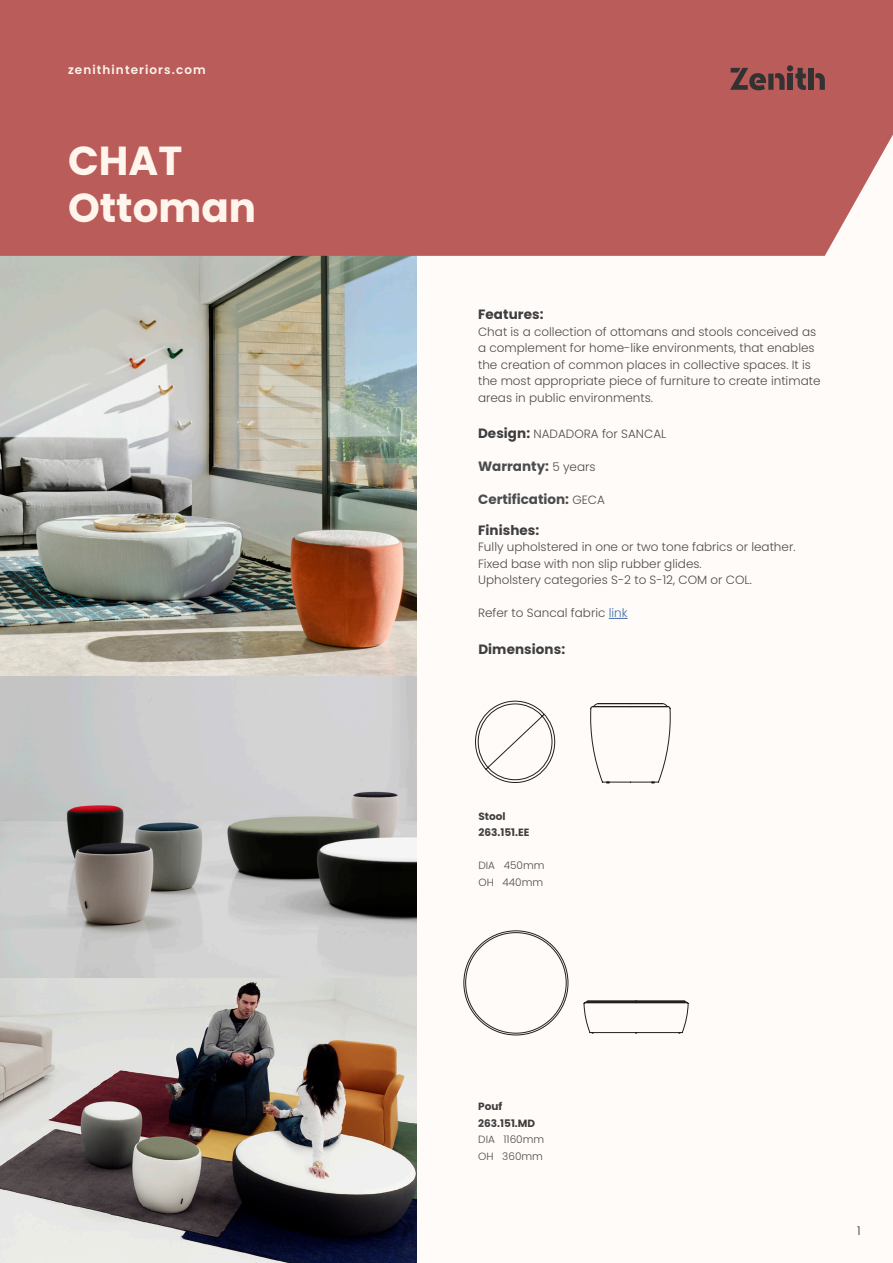
<style>
.page{position:relative;width:893px;height:1263px;background:#fffbf8}
.page>*{position:absolute;margin:0;border:0;box-sizing:border-box;transform-origin:0 0}
.PRODUCT_NAME{font:700 40.5px "Poppins";color:#fff5ed}
.COPY{font:700 13.5px "Poppins";color:#4b4c4d}
.t1{font:700 13.5px "Poppins";letter-spacing:.005em;color:#3e3e3f}
.COPY-2{font:300 12px/16.5px "Poppins";color:#4b4c4d}
.WEBSITE_TOP_LEFT{font:600 12px "Poppins";letter-spacing:.09em;color:#fdf3eb}
.t2{font:300 12px "Poppins";color:#312f30}
.t3{font:300 10.5px "Poppins";color:#4b4c4d}
.COPY-3{font:700 10.5px "Poppins";color:#3e3e3f}
.s1{font-weight:700;font-size:13.5px;color:#3e3e3f}
.s2{font-weight:300;font-size:12px}
.s3{color:#436da8}
</style>
<div class="page">
<img style="left:0;top:256px;width:416px;height:1007px">
<div style="left:0;top:0;width:893px;height:256px;background:#ba5d5a"></div>
<svg style="left:609px;top:618px;width:19px;height:1px"></svg>
<div style="left:787px;top:74px;width:6px;height:16px;background:#333132"></div>
<div style="left:787px;top:65px;width:6px;height:7px;background:#333132;border-radius:50%"></div>
<svg style="left:795px;top:68px;width:11px;height:23px"></svg>
<div style="left:809px;top:68px;width:5px;height:22px;background:#333132"></div>
<svg style="left:815px;top:73px;width:10px;height:17px"></svg>
<svg style="left:730px;top:68px;width:55px;height:22px"></svg>
<svg style="left:475px;top:700px;width:196px;height:84px"></svg>
<svg style="left:463px;top:930px;width:226px;height:106px"></svg>
<p class="WEBSITE_TOP_LEFT" style="left:68px;top:63px;width:139px">zenithinteriors.com</p>
<p class="PRODUCT_NAME" style="left:68px;top:137px;width:116px">CHAT</p>
<p class="PRODUCT_NAME" style="left:68px;top:184px;width:190px">Ottoman</p>
<p class="t1" style="left:478px;top:307px;width:67px">Features:</p>
<p class="COPY-2" style="left:478px;top:324px;width:344px">Chat is a collection of ottomans and stools conceived as a complement for home-like environments, that enables the creation of common places in collective spaces. It is the most appropriate piece of furniture to create intimate areas in public environments.</p>
<p class="COPY-2" style="left:478px;top:426px;width:190px"><span class="s1">Design:</span> NADADORA for SANCAL</p>
<p class="COPY" style="left:478px;top:458px;width:119px">Warranty: <span class="s2">5 years</span></p>
<p class="COPY" style="left:478px;top:491px;width:128px">Certification: <span class="s2">GECA</span></p>
<p class="t1" style="left:478px;top:522px;width:63px">Finishes:</p>
<p class="COPY-2" style="left:478px;top:539px;width:319px">Fully upholstered in one or two tone fabrics or leather.</p>
<p class="COPY-2" style="left:478px;top:555px;width:225px">Fixed base with non slip rubber glides.</p>
<p class="COPY-2" style="left:478px;top:572px;width:275px">Upholstery categories S-2 to S-12, COM or COL.</p>
<p class="COPY-2" style="left:478px;top:605px;width:151px">Refer to Sancal fabric <span class="s3">link</span></p>
<p class="t1" style="left:478px;top:641px;width:88px">Dimensions:</p>
<p class="COPY-3" style="left:478px;top:810px;width:29px">Stool</p>
<p class="COPY-3" style="left:478px;top:826px;width:53px">263.151.EE</p>
<p class="t3" style="left:478px;top:859px;width:68px">DIA 450mm</p>
<p class="t3" style="left:478px;top:876px;width:66px">OH 440mm</p>
<p class="COPY-3" style="left:478px;top:1100px;width:26px">Pouf</p>
<p class="COPY-3" style="left:478px;top:1117px;width:58px">263.151.MD</p>
<p class="t3" style="left:478px;top:1133px;width:67px">DIA 1160mm</p>
<p class="t3" style="left:478px;top:1150px;width:66px">OH 360mm</p>
<p class="t2" style="left:857px;top:1224px;width:5px">1</p>
</div>
